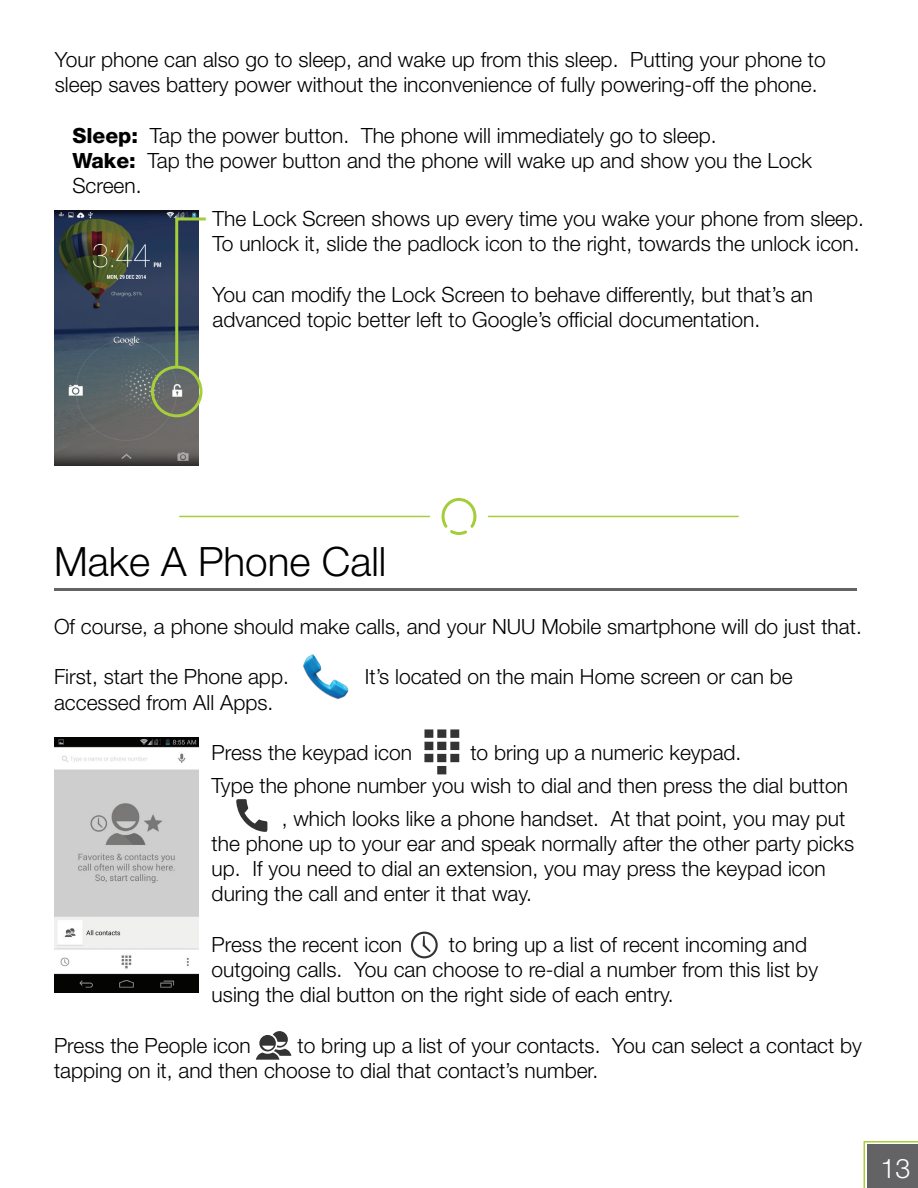
<style>
.page{position:relative;width:918px;height:1188px;background:#fff}
.page>*{position:absolute;margin:0;border:0;box-sizing:border-box;transform-origin:0 0}
.t1{font:300 40.5px "Helvetica Neue LT Std";color:#000}
.t2{font:300 27px "Helvetica Neue LT Std";color:#fff}
.t3{font:300 21px/25.2px "Helvetica Neue LT Std";color:#000}
.s1{font-weight:800}
</style>
<div class="page">
<svg style="left:864px;top:1141px;width:54px;height:47px;background:#70726d"></svg>
<hr style="left:54px;top:588px;width:802px;height:3px;background:#636366">
<svg style="left:424px;top:729px;width:35px;height:45px"></svg>
<svg style="left:441px;top:497px;width:36px;height:38px"></svg>
<hr style="left:180px;top:516px;width:249px;height:1px;background:#a6ce39">
<hr style="left:489px;top:516px;width:249px;height:1px;background:#a6ce39">
<img style="left:55px;top:211px;width:143px;height:255px">
<img style="left:55px;top:737px;width:143px;height:255px">
<div style="left:151px;top:366px;width:52px;height:51px;border:3px solid #a6ce39;border-radius:50%"></div>
<svg style="left:174px;top:216px;width:32px;height:154px"></svg>
<img style="left:303px;top:654px;width:46px;height:45px">
<svg style="left:236px;top:799px;width:31px;height:33px"></svg>
<svg style="left:411px;top:932px;width:27px;height:26px"></svg>
<svg style="left:256px;top:1031px;width:35px;height:29px"></svg>
<p class="t3" style="left:55px;top:47px;width:773px">Your phone can also go to sleep, and wake up from this sleep. Putting your phone to sleep saves battery power without the inconvenience of fully powering-off the phone.</p>
<p class="t3" style="left:72px;top:122px;width:741px"><span class="s1">Sleep:</span> Tap the power button. The phone will immediately go to sleep.<br><span class="s1">Wake:</span> Tap the power button and the phone will wake up and show you the Lock<br>Screen.</p>
<p class="t3" style="left:212px;top:206px;width:653px">The Lock Screen shows up every time you wake your phone from sleep.<br>To unlock it, slide the padlock icon to the right, towards the unlock icon.</p>
<p class="t3" style="left:212px;top:281px;width:602px">You can modify the Lock Screen to behave differently, but that’s an advanced topic better left to Google’s official documentation.</p>
<h1 class="t1" style="left:54px;top:537px;width:334px">Make A Phone Call</h1>
<p class="t3" style="left:54px;top:613px;width:809px">Of course, a phone should make calls, and your NUU Mobile smartphone will do just that.</p>
<p class="t3" style="left:54px;top:664px;width:236px">First, start the Phone app.</p>
<p class="t3" style="left:365px;top:664px;width:429px">It’s located on the main Home screen or can be</p>
<p class="t3" style="left:54px;top:689px;width:221px">accessed from All Apps.</p>
<p class="t3" style="left:212px;top:739px;width:202px">Press the keypad icon</p>
<p class="t3" style="left:470px;top:739px;width:273px">to bring up a numeric keypad.</p>
<p class="t3" style="left:212px;top:772px;width:638px">Type the phone number you wish to dial and then press the dial button</p>
<p class="t3" style="left:282px;top:805px;width:565px">, which looks like a phone handset. At that point, you may put</p>
<p class="t3" style="left:212px;top:831px;width:644px">the phone up to your ear and speak normally after the other party picks up. If you need to dial an extension, you may press the keypad icon during the call and enter it that way.</p>
<p class="t3" style="left:212px;top:931px;width:192px">Press the recent icon</p>
<p class="t3" style="left:212px;top:931px;width:608px;text-indent:237px">to bring up a list of recent incoming and outgoing calls. You can choose to re-dial a number from this list by using the dial button on the right side of each entry.</p>
<p class="t3" style="left:54px;top:1032px;width:198px">Press the People icon</p>
<p class="t3" style="left:54px;top:1032px;width:810px;text-indent:244px">to bring up a list of your contacts. You can select a contact by tapping on it, and then choose to dial that contact’s number.</p>
<p class="t2" style="left:881px;top:1152px;width:32px">13</p>
</div>
